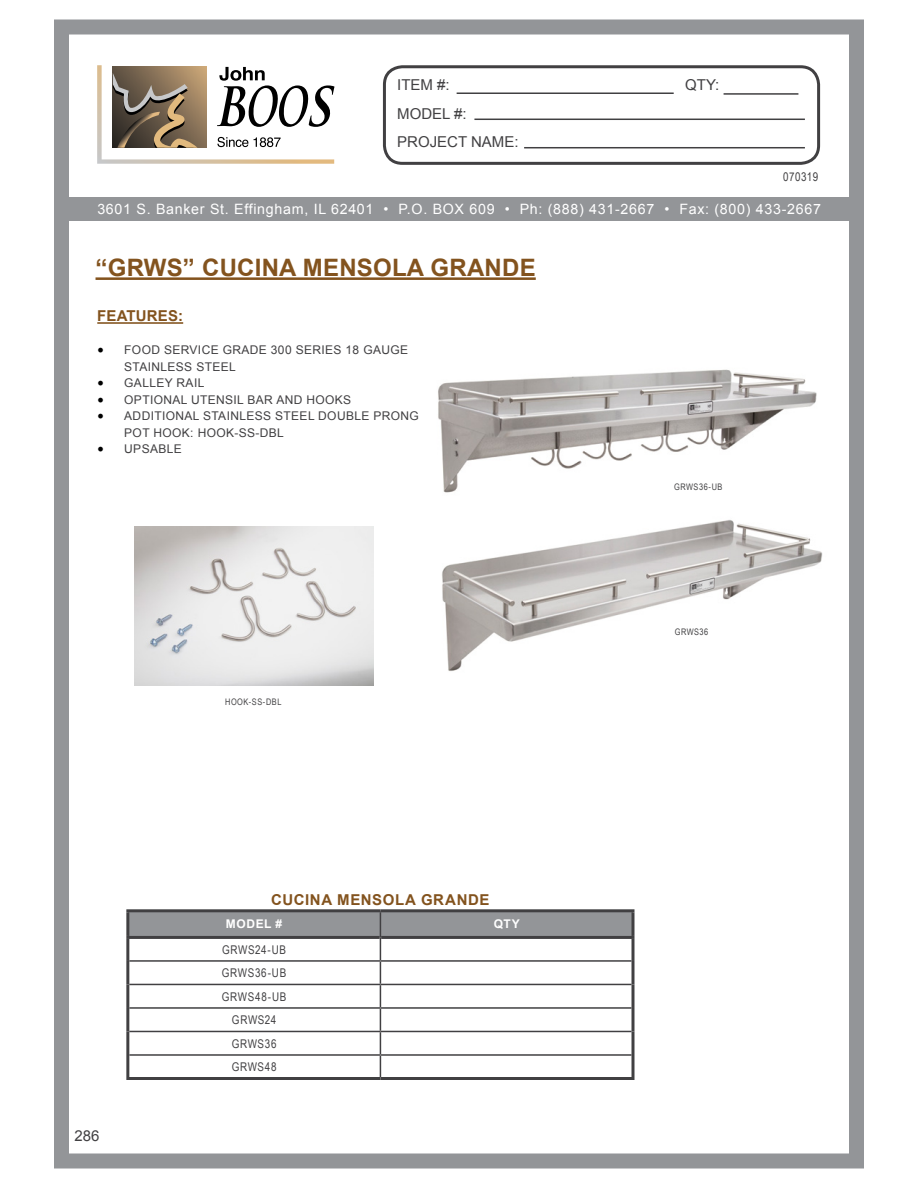
<style>
.page{position:relative;width:918px;height:1188px;background:#fff}
.page>*{position:absolute;margin:0;border:0;box-sizing:border-box;transform-origin:0 0}
.t1{font:700 24px "Arial";letter-spacing:.01em;color:#83531e}
.t2{font:15px/28.5px "Arial";color:#414042}
.t3{font:700 15px "Arial";letter-spacing:.035em;color:#83531e}
.t4{font:700 15px "Arial";letter-spacing:.01em;color:#83531e}
.t5{font:14.25px "Arial";letter-spacing:.05em;color:#fff}
.t6{font:12px/16.5px "Arial";letter-spacing:.03em;color:#414042}
.t7{font:12px "Arial Narrow";letter-spacing:.045em;color:#414042}
.t8{font:700 12px "Arial";letter-spacing:.05em;color:#fff}
.t9{font:9px "Arial Narrow";letter-spacing:.055em;color:#414042}
.s1{font-family:"Minion Pro";font-size:18px;color:#000}
</style>
<div class="page">
<div style="left:54px;top:197px;width:799px;height:23px;background:#939598"></div>
<div style="left:54px;top:20px;width:810px;height:1148px;border:15px solid #939598"></div>
<svg style="left:97px;top:65px;width:237px;height:99px"></svg>
<div style="left:383px;top:65px;width:437px;height:100px;border:3px solid #414042;border-radius:18px"></div>
<hr style="left:457px;top:92px;width:217px;height:2px;background:#414042">
<hr style="left:724px;top:93px;width:74px;height:2px;background:#414042">
<hr style="left:474px;top:119px;width:331px;height:1px;background:#414042">
<hr style="left:524px;top:147px;width:281px;height:1px;background:#414042">
<hr style="left:96px;top:277px;width:440px;height:3px;background:#83531e">
<hr style="left:97px;top:322px;width:86px;height:2px;background:#83531e">
<hr style="left:126px;top:912px;width:3px;height:24px;background:#414042">
<hr style="left:126px;top:909px;width:254px;height:3px;background:#414042">
<hr style="left:380px;top:909px;width:254px;height:3px;background:#414042">
<hr style="left:632px;top:912px;width:2px;height:24px;background:#414042">
<hr style="left:126px;top:939px;width:3px;height:22px;background:#414042">
<hr style="left:126px;top:961px;width:3px;height:23px;background:#414042">
<hr style="left:126px;top:936px;width:254px;height:3px;background:#414042">
<hr style="left:381px;top:936px;width:253px;height:3px;background:#414042">
<hr style="left:632px;top:939px;width:2px;height:22px;background:#414042">
<hr style="left:632px;top:961px;width:2px;height:23px;background:#414042">
<hr style="left:126px;top:984px;width:3px;height:24px;background:#414042">
<hr style="left:632px;top:984px;width:2px;height:24px;background:#414042">
<hr style="left:126px;top:1008px;width:3px;height:23px;background:#414042">
<hr style="left:126px;top:1031px;width:3px;height:24px;background:#414042">
<hr style="left:126px;top:1055px;width:3px;height:22px;background:#414042">
<hr style="left:126px;top:1077px;width:254px;height:3px;background:#414042">
<hr style="left:380px;top:1077px;width:254px;height:3px;background:#414042">
<hr style="left:632px;top:1008px;width:2px;height:23px;background:#414042">
<hr style="left:632px;top:1031px;width:2px;height:24px;background:#414042">
<hr style="left:632px;top:1055px;width:2px;height:22px;background:#414042">
<svg style="left:128px;top:911px;width:505px;height:166px"></svg>
<hr style="left:380px;top:1007px;width:252px;height:2px;background:#414042">
<hr style="left:129px;top:960px;width:251px;height:2px;background:#414042">
<hr style="left:380px;top:960px;width:252px;height:2px;background:#414042">
<hr style="left:129px;top:1031px;width:251px;height:1px;background:#414042">
<hr style="left:380px;top:1031px;width:252px;height:1px;background:#414042">
<hr style="left:129px;top:1054px;width:251px;height:2px;background:#414042">
<hr style="left:380px;top:1054px;width:252px;height:2px;background:#414042">
<img style="left:135px;top:526px;width:238px;height:159px">
<img style="left:438px;top:369px;width:379px;height:124px">
<img style="left:442px;top:520px;width:381px;height:151px">
<p class="t2" style="left:397px;top:71px;width:54px">ITEM #:</p>
<p class="t2" style="left:685px;top:71px;width:36px">QTY:</p>
<p class="t2" style="left:397px;top:100px;width:123px">MODEL #:<br>PROJECT NAME:</p>
<p class="t7" style="left:783px;top:168px;width:36px">070319</p>
<p class="t5" style="left:97px;top:200px;width:725px">3601 S. Banker St. Effingham, IL 62401 • P.O. BOX 609 • Ph: (888) 431-2667 • Fax: (800) 433-2667</p>
<p class="t1" style="left:96px;top:252px;width:442px">“GRWS” CUCINA MENSOLA GRANDE</p>
<p class="t4" style="left:97px;top:306px;width:87px">FEATURES:</p>
<p class="t6" style="left:124px;top:342px;width:285px;text-indent:-27px"><span class="s1">•</span> FOOD SERVICE GRADE 300 SERIES 18 GAUGE<br>STAINLESS STEEL</p>
<p class="t6" style="left:97px;top:375px;width:109px"><span class="s1">•</span> GALLEY RAIL</p>
<p class="t6" style="left:97px;top:392px;width:255px"><span class="s1">•</span> OPTIONAL UTENSIL BAR AND HOOKS</p>
<p class="t6" style="left:124px;top:408px;width:296px;text-indent:-27px"><span class="s1">•</span> ADDITIONAL STAINLESS STEEL DOUBLE PRONG<br>POT HOOK: HOOK-SS-DBL</p>
<p class="t6" style="left:97px;top:441px;width:86px"><span class="s1">•</span> UPSABLE</p>
<p class="t9" style="left:225px;top:696px;width:58px">HOOK-SS-DBL</p>
<p class="t2" style="left:74px;top:1121px;width:27px">286</p>
<p class="t3" style="left:271px;top:890px;width:220px">CUCINA MENSOLA GRANDE</p>
<p class="t8" style="left:226px;top:916px;width:58px">MODEL #</p>
<p class="t8" style="left:494px;top:916px;width:27px">QTY</p>
<p class="t7" style="left:222px;top:941px;width:65px">GRWS24-UB</p>
<p class="t7" style="left:222px;top:964px;width:66px">GRWS36-UB</p>
<p class="t7" style="left:222px;top:988px;width:66px">GRWS48-UB</p>
<p class="t7" style="left:232px;top:1011px;width:46px">GRWS24</p>
<p class="t7" style="left:232px;top:1035px;width:46px">GRWS36</p>
<p class="t7" style="left:232px;top:1058px;width:46px">GRWS48</p>
<p class="t9" style="left:674px;top:481px;width:50px">GRWS36-UB</p>
<p class="t9" style="left:675px;top:625px;width:35px">GRWS36</p>
</div>
